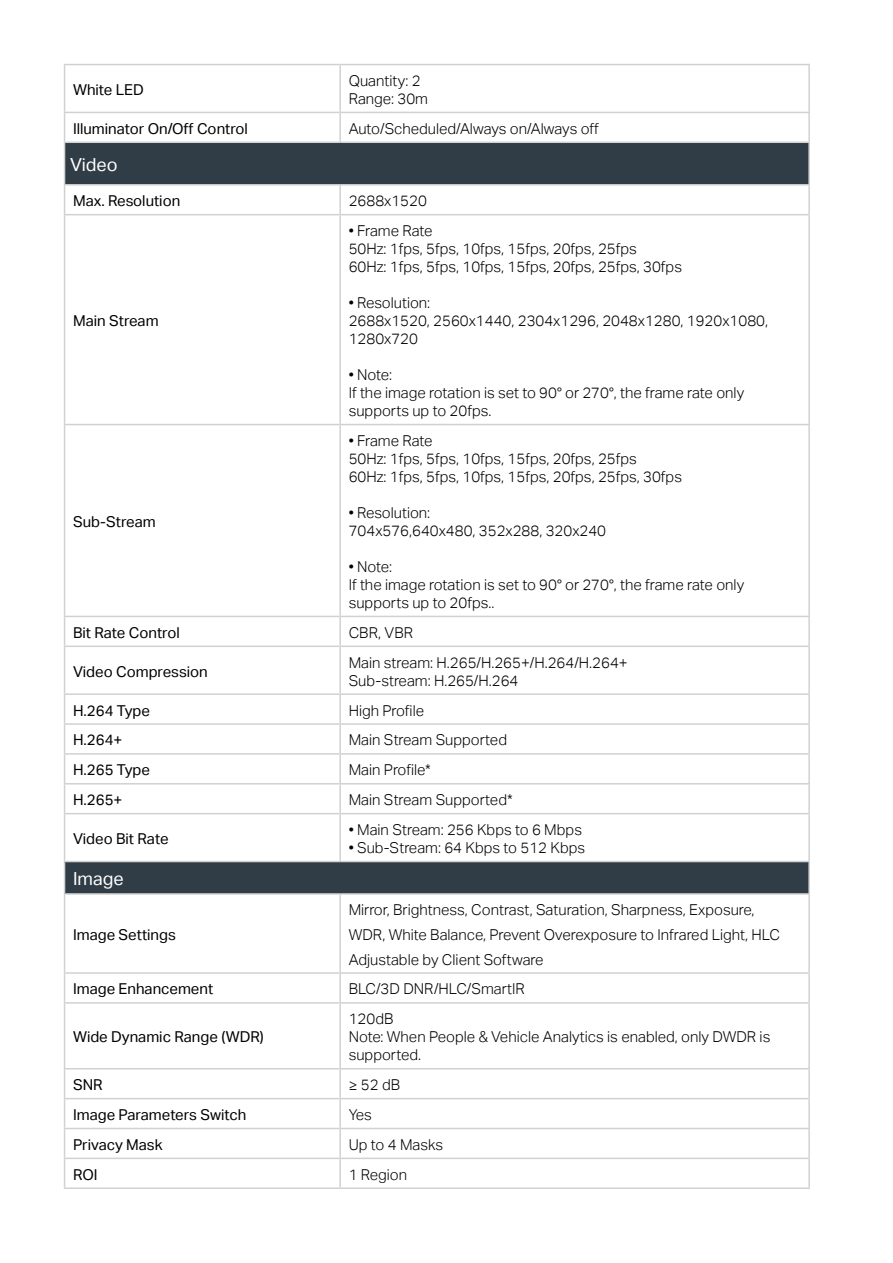
<style>
.page{position:relative;width:893px;height:1263px;background:#fff}
.page>*{position:absolute;margin:0;border:0;box-sizing:border-box;transform-origin:0 0}
.t1{font:18px "TP Link Aktiv Regular";color:#fff}
.t2{font:15px/18px "TP Link Aktiv Light";color:#000}
.t3{font:15px "TP Link Aktiv Regular";color:#000}
</style>
<div class="page">
<div style="left:65px;top:142px;width:744px;height:43px;background:#303d47"></div>
<div style="left:65px;top:861px;width:744px;height:33px;background:#303d47"></div>
<hr style="left:64px;top:64px;width:276px;height:1px;background:#d1d1d2">
<hr style="left:64px;top:65px;width:1px;height:47px;background:#d1d1d2">
<hr style="left:340px;top:64px;width:470px;height:1px;background:#d1d1d2">
<hr style="left:339px;top:65px;width:2px;height:47px;background:#d1d1d2">
<hr style="left:808px;top:65px;width:2px;height:47px;background:#d1d1d2">
<hr style="left:64px;top:112px;width:276px;height:1px;background:#d1d1d2">
<svg style="left:64px;top:113px;width:1px;height:29px"></svg>
<hr style="left:340px;top:112px;width:470px;height:1px;background:#d1d1d2">
<hr style="left:339px;top:113px;width:2px;height:29px;background:#d1d1d2">
<hr style="left:808px;top:113px;width:2px;height:29px;background:#d1d1d2">
<hr style="left:64px;top:142px;width:276px;height:1px;background:#d1d1d2">
<hr style="left:64px;top:143px;width:1px;height:41px;background:#d1d1d2">
<hr style="left:340px;top:142px;width:470px;height:1px;background:#d1d1d2">
<hr style="left:808px;top:143px;width:2px;height:41px;background:#d1d1d2">
<hr style="left:64px;top:184px;width:276px;height:2px;background:#d1d1d2">
<svg style="left:64px;top:186px;width:1px;height:28px"></svg>
<hr style="left:340px;top:184px;width:470px;height:2px;background:#d1d1d2">
<hr style="left:339px;top:186px;width:2px;height:28px;background:#d1d1d2">
<hr style="left:808px;top:186px;width:2px;height:28px;background:#d1d1d2">
<hr style="left:64px;top:214px;width:276px;height:1px;background:#d1d1d2">
<hr style="left:64px;top:215px;width:1px;height:209px;background:#d1d1d2">
<hr style="left:340px;top:214px;width:470px;height:1px;background:#d1d1d2">
<hr style="left:339px;top:215px;width:2px;height:209px;background:#d1d1d2">
<hr style="left:808px;top:215px;width:2px;height:209px;background:#d1d1d2">
<hr style="left:64px;top:424px;width:276px;height:1px;background:#d1d1d2">
<hr style="left:64px;top:425px;width:1px;height:191px;background:#d1d1d2">
<hr style="left:340px;top:424px;width:470px;height:1px;background:#d1d1d2">
<hr style="left:339px;top:425px;width:2px;height:191px;background:#d1d1d2">
<hr style="left:808px;top:425px;width:2px;height:191px;background:#d1d1d2">
<hr style="left:64px;top:616px;width:276px;height:1px;background:#d1d1d2">
<svg style="left:64px;top:617px;width:1px;height:28px"></svg>
<hr style="left:340px;top:616px;width:470px;height:1px;background:#d1d1d2">
<hr style="left:339px;top:617px;width:2px;height:28px;background:#d1d1d2">
<hr style="left:808px;top:617px;width:2px;height:28px;background:#d1d1d2">
<hr style="left:64px;top:645px;width:276px;height:2px;background:#d1d1d2">
<hr style="left:64px;top:647px;width:1px;height:46px;background:#d1d1d2">
<hr style="left:340px;top:645px;width:470px;height:2px;background:#d1d1d2">
<hr style="left:339px;top:647px;width:2px;height:46px;background:#d1d1d2">
<hr style="left:808px;top:647px;width:2px;height:46px;background:#d1d1d2">
<hr style="left:64px;top:693px;width:276px;height:2px;background:#d1d1d2">
<hr style="left:340px;top:693px;width:470px;height:2px;background:#d1d1d2">
<hr style="left:339px;top:695px;width:2px;height:28px;background:#d1d1d2">
<hr style="left:808px;top:695px;width:2px;height:28px;background:#d1d1d2">
<hr style="left:64px;top:723px;width:276px;height:2px;background:#d1d1d2">
<hr style="left:340px;top:723px;width:470px;height:2px;background:#d1d1d2">
<hr style="left:339px;top:725px;width:2px;height:28px;background:#d1d1d2">
<hr style="left:808px;top:725px;width:2px;height:28px;background:#d1d1d2">
<hr style="left:64px;top:753px;width:276px;height:2px;background:#d1d1d2">
<hr style="left:340px;top:753px;width:470px;height:2px;background:#d1d1d2">
<hr style="left:339px;top:755px;width:2px;height:28px;background:#d1d1d2">
<hr style="left:808px;top:755px;width:2px;height:28px;background:#d1d1d2">
<hr style="left:64px;top:783px;width:276px;height:1px;background:#d1d1d2">
<svg style="left:64px;top:695px;width:1px;height:118px"></svg>
<hr style="left:340px;top:783px;width:470px;height:1px;background:#d1d1d2">
<hr style="left:339px;top:784px;width:2px;height:29px;background:#d1d1d2">
<hr style="left:808px;top:784px;width:2px;height:29px;background:#d1d1d2">
<hr style="left:64px;top:813px;width:276px;height:1px;background:#d1d1d2">
<hr style="left:64px;top:814px;width:1px;height:47px;background:#d1d1d2">
<hr style="left:340px;top:813px;width:470px;height:1px;background:#d1d1d2">
<hr style="left:339px;top:814px;width:2px;height:47px;background:#d1d1d2">
<hr style="left:808px;top:814px;width:2px;height:47px;background:#d1d1d2">
<hr style="left:64px;top:895px;width:1px;height:77px;background:#d1d1d2">
<hr style="left:339px;top:895px;width:2px;height:77px;background:#d1d1d2">
<hr style="left:808px;top:895px;width:2px;height:77px;background:#d1d1d2">
<hr style="left:64px;top:972px;width:276px;height:2px;background:#d1d1d2">
<svg style="left:64px;top:974px;width:1px;height:28px"></svg>
<hr style="left:340px;top:972px;width:470px;height:2px;background:#d1d1d2">
<hr style="left:339px;top:974px;width:2px;height:28px;background:#d1d1d2">
<hr style="left:808px;top:974px;width:2px;height:28px;background:#d1d1d2">
<hr style="left:64px;top:1002px;width:276px;height:2px;background:#d1d1d2">
<hr style="left:64px;top:1004px;width:1px;height:64px;background:#d1d1d2">
<hr style="left:340px;top:1002px;width:470px;height:2px;background:#d1d1d2">
<hr style="left:339px;top:1004px;width:2px;height:64px;background:#d1d1d2">
<hr style="left:808px;top:1004px;width:2px;height:64px;background:#d1d1d2">
<hr style="left:64px;top:1068px;width:276px;height:1px;background:#d1d1d2">
<hr style="left:340px;top:1068px;width:470px;height:1px;background:#d1d1d2">
<hr style="left:339px;top:1069px;width:2px;height:29px;background:#d1d1d2">
<hr style="left:808px;top:1069px;width:2px;height:29px;background:#d1d1d2">
<hr style="left:64px;top:1098px;width:276px;height:1px;background:#d1d1d2">
<hr style="left:340px;top:1098px;width:470px;height:1px;background:#d1d1d2">
<hr style="left:339px;top:1099px;width:2px;height:29px;background:#d1d1d2">
<hr style="left:808px;top:1099px;width:2px;height:29px;background:#d1d1d2">
<hr style="left:64px;top:1128px;width:276px;height:1px;background:#d1d1d2">
<hr style="left:340px;top:1128px;width:470px;height:1px;background:#d1d1d2">
<hr style="left:339px;top:1129px;width:2px;height:28px;background:#d1d1d2">
<hr style="left:808px;top:1129px;width:2px;height:28px;background:#d1d1d2">
<hr style="left:64px;top:1157px;width:276px;height:2px;background:#d1d1d2">
<svg style="left:64px;top:1069px;width:1px;height:118px"></svg>
<hr style="left:340px;top:1157px;width:470px;height:2px;background:#d1d1d2">
<hr style="left:339px;top:1159px;width:2px;height:28px;background:#d1d1d2">
<hr style="left:808px;top:1159px;width:2px;height:28px;background:#d1d1d2">
<hr style="left:64px;top:1187px;width:276px;height:2px;background:#d1d1d2">
<hr style="left:340px;top:1187px;width:470px;height:2px;background:#d1d1d2">
<hr style="left:64px;top:862px;width:1px;height:31px;background:#d1d1d2">
<hr style="left:64px;top:861px;width:276px;height:1px;background:#d1d1d2">
<hr style="left:340px;top:861px;width:470px;height:1px;background:#d1d1d2">
<hr style="left:808px;top:862px;width:2px;height:31px;background:#d1d1d2">
<hr style="left:64px;top:893px;width:276px;height:2px;background:#d1d1d2">
<hr style="left:340px;top:893px;width:470px;height:2px;background:#d1d1d2">
<p class="t3" style="left:73px;top:81px;width:72px">White LED</p>
<p class="t2" style="left:349px;top:72px;width:81px">Quantity: 2<br>Range: 30m</p>
<p class="t3" style="left:73px;top:120px;width:176px">Illuminator On/Off Control</p>
<p class="t2" style="left:349px;top:120px;width:252px">Auto/Scheduled/Always on/Always off</p>
<p class="t1" style="left:70px;top:154px;width:49px">Video</p>
<p class="t3" style="left:73px;top:192px;width:109px">Max. Resolution</p>
<p class="t2" style="left:349px;top:192px;width:80px">2688x1520</p>
<p class="t3" style="left:73px;top:312px;width:87px">Main Stream</p>
<p class="t3" style="left:73px;top:513px;width:84px">Sub-Stream</p>
<p class="t2" style="left:349px;top:222px;width:335px">• Frame Rate<br>50Hz: 1fps, 5fps, 10fps, 15fps, 20fps, 25fps<br>60Hz: 1fps, 5fps, 10fps, 15fps, 20fps, 25fps, 30fps</p>
<p class="t2" style="left:349px;top:294px;width:421px">• Resolution:<br>2688x1520, 2560x1440, 2304x1296, 2048x1280, 1920x1080,<br>1280x720</p>
<p class="t2" style="left:349px;top:366px;width:397px">• Note:<br>If the image rotation is set to 90° or 270°, the frame rate only supports up to 20fps.</p>
<p class="t2" style="left:349px;top:432px;width:335px">• Frame Rate<br>50Hz: 1fps, 5fps, 10fps, 15fps, 20fps, 25fps<br>60Hz: 1fps, 5fps, 10fps, 15fps, 20fps, 25fps, 30fps</p>
<p class="t2" style="left:349px;top:504px;width:259px">• Resolution:<br>704x576,640x480, 352x288, 320x240</p>
<p class="t2" style="left:349px;top:558px;width:397px">• Note:<br>If the image rotation is set to 90° or 270°, the frame rate only supports up to 20fps..</p>
<p class="t3" style="left:73px;top:624px;width:108px">Bit Rate Control</p>
<p class="t2" style="left:349px;top:624px;width:66px">CBR, VBR</p>
<p class="t3" style="left:73px;top:663px;width:136px">Video Compression</p>
<p class="t2" style="left:349px;top:653px;width:281px">Main stream: H.265/H.265+/H.264/H.264+<br>Sub-stream: H.265/H.264</p>
<p class="t3" style="left:73px;top:702px;width:78px">H.264 Type</p>
<p class="t2" style="left:349px;top:701px;width:77px">High Profile</p>
<p class="t3" style="left:73px;top:731px;width:51px">H.264+</p>
<p class="t2" style="left:349px;top:731px;width:160px">Main Stream Supported</p>
<p class="t3" style="left:73px;top:761px;width:78px">H.265 Type</p>
<p class="t2" style="left:349px;top:761px;width:84px">Main Profile*</p>
<p class="t3" style="left:73px;top:791px;width:51px">H.265+</p>
<p class="t2" style="left:349px;top:791px;width:166px">Main Stream Supported*</p>
<p class="t3" style="left:73px;top:830px;width:97px">Video Bit Rate</p>
<p class="t2" style="left:349px;top:821px;width:235px">• Main Stream: 256 Kbps to 6 Mbps</p>
<p class="t2" style="left:349px;top:839px;width:238px">• Sub-Stream: 64 Kbps to 512 Kbps</p>
<p class="t1" style="left:73px;top:869px;width:52px">Image</p>
<p class="t3" style="left:73px;top:926px;width:104px">Image Settings</p>
<p class="t2" style="left:349px;top:898px;width:433px;line-height:24.6px">Mirror, Brightness, Contrast, Saturation, Sharpness, Exposure,<br>WDR, White Balance, Prevent Overexposure to Infrared Light, HLC<br>Adjustable by Client Software</p>
<p class="t3" style="left:73px;top:980px;width:142px">Image Enhancement</p>
<p class="t2" style="left:349px;top:980px;width:178px">BLC/3D DNR/HLC/SmartIR</p>
<p class="t3" style="left:73px;top:1028px;width:192px">Wide Dynamic Range (WDR)</p>
<p class="t2" style="left:349px;top:1010px;width:423px">120dB<br>Note: When People &amp; Vehicle Analytics is enabled, only DWDR is supported.</p>
<p class="t3" style="left:73px;top:1076px;width:31px">SNR</p>
<p class="t2" style="left:349px;top:1076px;width:53px">≥ 52 dB</p>
<p class="t3" style="left:73px;top:1106px;width:175px">Image Parameters Switch</p>
<p class="t2" style="left:349px;top:1106px;width:25px">Yes</p>
<p class="t3" style="left:73px;top:1136px;width:91px">Privacy Mask</p>
<p class="t2" style="left:349px;top:1136px;width:96px">Up to 4 Masks</p>
<p class="t3" style="left:73px;top:1166px;width:26px">ROI</p>
<p class="t2" style="left:349px;top:1165px;width:60px">1 Region</p>
</div>
